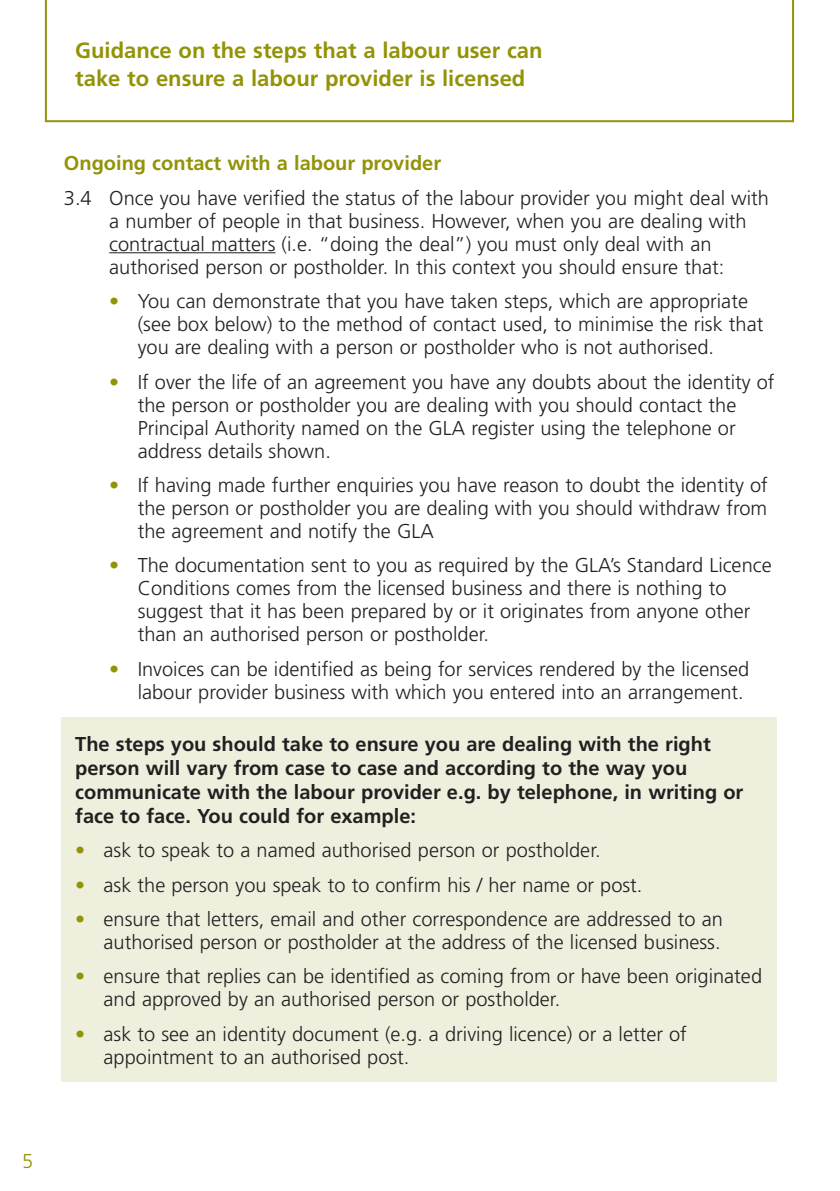
<style>
.page{position:relative;width:840px;height:1191px;background:#fff}
.page>*{position:absolute;margin:0;border:0;box-sizing:border-box;transform-origin:0 0}
.t1{font:700 22px/28px "Frutiger";color:#939307}
.t2{font:300 20px/23px "Frutiger";color:#231f20}
.t3{font:700 20px/24px "Frutiger";color:#231f20}
.t4{font:700 20px "Frutiger";color:#929308}
.t5{font:300 20px "Frutiger";color:#939307}
.s1{color:#939307}
</style>
<div class="page">
<div style="left:62px;top:718px;width:714px;height:363px;background:#efefde"></div>
<hr style="left:109px;top:252px;width:166px;height:1px;background:#231f20">
<svg style="left:45px;top:0;width:748px;height:122px"></svg>
<p class="t1" style="left:75px;top:39px;width:468px">Guidance on the steps that a labour user can take to ensure a labour provider is licensed</p>
<p class="t4" style="left:64px;top:155px;width:378px">Ongoing contact with a labour provider</p>
<p class="t2" style="left:109px;top:188px;width:661px;text-indent:-45px">3.4 Once you have verified the status of the labour provider you might deal with a number of people in that business. However, when you are dealing with contractual matters (i.e. “doing the deal”) you must only deal with an authorised person or postholder. In this context you should ensure that:</p>
<p class="t2" style="left:138px;top:291px;width:626px;text-indent:-28px"><span class="s1">•</span> You can demonstrate that you have taken steps, which are appropriate (see box below) to the method of contact used, to minimise the risk that you are dealing with a person or postholder who is not authorised.</p>
<p class="t2" style="left:138px;top:371px;width:638px;text-indent:-28px"><span class="s1">•</span> If over the life of an agreement you have any doubts about the identity of the person or postholder you are dealing with you should contact the Principal Authority named on the GLA register using the telephone or address details shown.</p>
<p class="t2" style="left:138px;top:475px;width:631px;text-align:justify;text-indent:-28px"><span class="s1">•</span> If having made further enquiries you have reason to doubt the identity of the person or postholder you are dealing with you should withdraw from the agreement and notify the GLA</p>
<p class="t2" style="left:138px;top:555px;width:635px;text-indent:-28px"><span class="s1">•</span> The documentation sent to you as required by the GLA’s Standard Licence Conditions comes from the licensed business and there is nothing to suggest that it has been prepared by or it originates from anyone other than an authorised person or postholder.</p>
<p class="t2" style="left:109px;top:658px;width:641px;text-align:right"><span class="s1">•</span> Invoices can be identified as being for services rendered by the licensed labour provider business with which you entered into an arrangement.</p>
<p class="t3" style="left:75px;top:733px;width:669px">The steps you should take to ensure you are dealing with the right person will vary from case to case and according to the way you communicate with the labour provider e.g. by telephone, in writing or face to face. You could for example:</p>
<p class="t2" style="left:75px;top:840px;width:526px"><span class="s1">•</span> ask to speak to a named authorised person or postholder.</p>
<p class="t2" style="left:75px;top:875px;width:568px"><span class="s1">•</span> ask the person you speak to to confirm his / her name or post.</p>
<p class="t2" style="left:75px;top:909px;width:648px;text-align:right"><span class="s1">•</span> ensure that letters, email and other correspondence are addressed to an authorised person or postholder at the address of the licensed business.</p>
<p class="t2" style="left:104px;top:966px;width:659px;text-indent:-28px"><span class="s1">•</span> ensure that replies can be identified as coming from or have been originated and approved by an authorised person or postholder.</p>
<p class="t2" style="left:104px;top:1024px;width:584px;text-indent:-28px"><span class="s1">•</span> ask to see an identity document (e.g. a driving licence) or a letter of appointment to an authorised post.</p>
<p class="t5" style="left:22px;top:1153px;width:13px">5</p>
</div>
